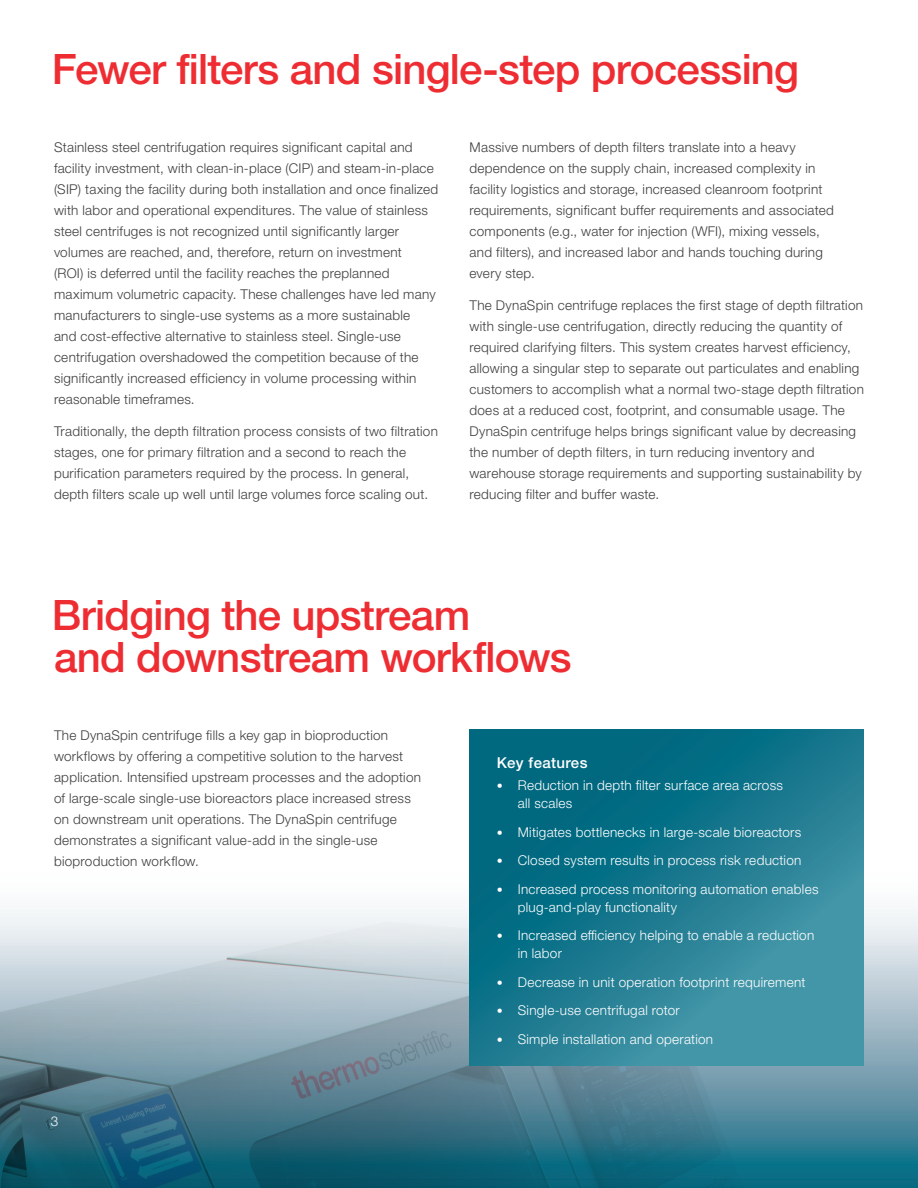
<style>
.page{position:relative;width:918px;height:1188px;background:#fff}
.page>*{position:absolute;margin:0;border:0;box-sizing:border-box;transform-origin:0 0}
.t1{font:500 42px/42px "Helvetica Neue LTW1 G";letter-spacing:-.02em;color:#ee2d33}
.t2{font:500 15px "Helvetica Neue LTW1 G";letter-spacing:.025em;color:#fff}
.t3{font:300 13.5px/21px "Helvetica Neue LTW1 G";letter-spacing:.02em;color:#3e3e3f}
.t4{font:300 13.5px/18px "Helvetica Neue LTW1 G";letter-spacing:.02em;color:#fff}
.s1{font-size:12px}
</style>
<div class="page">
<svg style="left:800px;top:970px;width:118px;height:218px;background:#5c94a6"></svg>
<img style="left:0;top:970px;width:800px;height:218px">
<div style="left:0;top:824px;width:918px;height:146px;background:linear-gradient(to bottom,#fff,#d8e0e6)"></div>
<svg style="left:470px;top:730px;width:394px;height:336px;background:#1d7b91"></svg>
<h1 class="t1" style="left:52px;top:48px;width:749px">Fewer filters and single-step processing</h1>
<p class="t3" style="left:54px;top:137px;width:386px">Stainless steel centrifugation requires significant capital and facility investment, with clean-in-place (CIP) and steam-in-place (SIP) taxing the facility during both installation and once finalized with labor and operational expenditures. The value of stainless steel centrifuges is not recognized until significantly larger volumes are reached, and, therefore, return on investment<br>(ROI) is deferred until the facility reaches the preplanned maximum volumetric capacity. These challenges have led many manufacturers to single-use systems as a more sustainable<br>and cost-effective alternative to stainless steel. Single-use centrifugation overshadowed the competition because of the significantly increased efficiency in volume processing within reasonable timeframes.</p>
<p class="t3" style="left:54px;top:420px;width:385px">Traditionally, the depth filtration process consists of two filtration stages, one for primary filtration and a second to reach the purification parameters required by the process. In general, depth filters scale up well until large volumes force scaling out.</p>
<p class="t3" style="left:470px;top:137px;width:366px">Massive numbers of depth filters translate into a heavy dependence on the supply chain, increased complexity in facility logistics and storage, increased cleanroom footprint requirements, significant buffer requirements and associated components (e.g., water for injection (WFI), mixing vessels, and filters), and increased labor and hands touching during every step.</p>
<p class="t3" style="left:470px;top:294px;width:396px">The DynaSpin centrifuge replaces the first stage of depth filtration with single-use centrifugation, directly reducing the quantity of required clarifying filters. This system creates harvest efficiency, allowing a singular step to separate out particulates and enabling customers to accomplish what a normal two-stage depth filtration does at a reduced cost, footprint, and consumable usage. The DynaSpin centrifuge helps brings significant value by decreasing the number of depth filters, in turn reducing inventory and warehouse storage requirements and supporting sustainability by reducing filter and buffer waste.</p>
<h1 class="t1" style="left:52px;top:594px;width:521px">Bridging the upstream<br>and downstream workflows</h1>
<p class="t3" style="left:54px;top:724px;width:369px">The DynaSpin centrifuge fills a key gap in bioproduction workflows by offering a competitive solution to the harvest application. Intensified upstream processes and the adoption of large-scale single-use bioreactors place increased stress on downstream unit operations. The DynaSpin centrifuge demonstrates a significant value-add in the single-use bioproduction workflow.</p>
<p class="t4" style="left:51px;top:1112px;width:9px">3</p>
<p class="t2" style="left:497px;top:753px;width:92px">Key features</p>
<p class="t4" style="left:518px;top:776px;width:267px;text-indent:-21px"><span class="s1">•</span> Reduction in depth filter surface area across all scales</p>
<p class="t4" style="left:497px;top:823px;width:306px"><span class="s1">•</span> Mitigates bottlenecks in large-scale bioreactors</p>
<p class="t4" style="left:497px;top:851px;width:306px"><span class="s1">•</span> Closed system results in process risk reduction</p>
<p class="t4" style="left:518px;top:880px;width:302px;text-indent:-21px"><span class="s1">•</span> Increased process monitoring automation enables plug-and-play functionality</p>
<p class="t4" style="left:518px;top:926px;width:298px;text-indent:-21px"><span class="s1">•</span> Increased efficiency helping to enable a reduction in labor</p>
<p class="t4" style="left:497px;top:973px;width:310px"><span class="s1">•</span> Decrease in unit operation footprint requirement</p>
<p class="t4" style="left:497px;top:1001px;width:184px"><span class="s1">•</span> Single-use centrifugal rotor</p>
<p class="t4" style="left:497px;top:1030px;width:218px"><span class="s1">•</span> Simple installation and operation</p>
</div>
